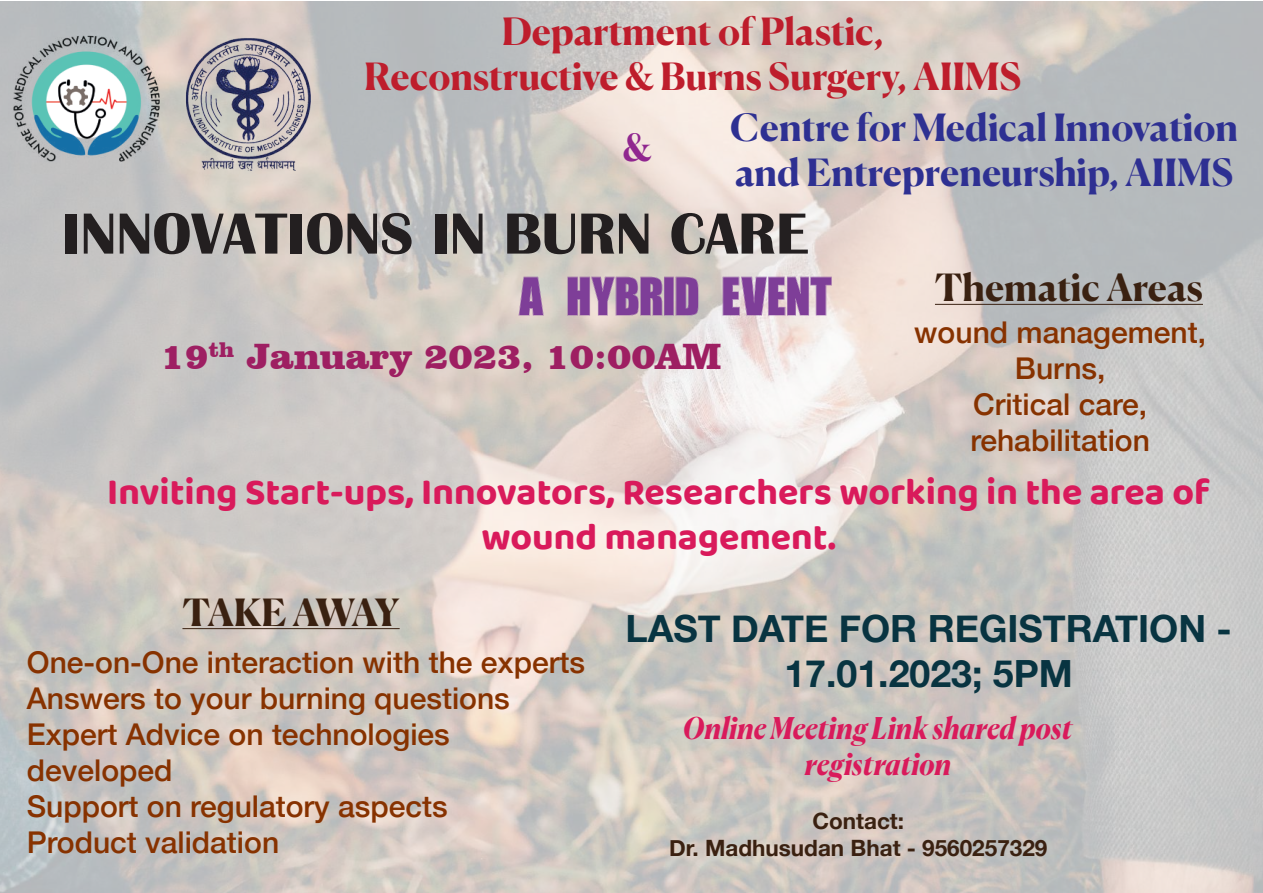
<style>
.page{position:relative;width:1263px;height:893px;background:#fff}
.page>*{position:absolute;margin:0;border:0;box-sizing:border-box;transform-origin:0 0}
.t1{font:700 60px "Britannic";color:#231f20}
.t2{font:54px "Billboard College";letter-spacing:-.025em;color:#7e3e98}
.t3{font:700 37.5px/45px "Baloo Bhaina 2";color:#d91a5b;text-align:center}
.t4{font:700 37.5px/45px "Canela";color:#be1d2c;text-align:center}
.t5{font:700 37.5px/45px "Canela";color:#2e3092}
.t6{font:700 37.5px/45px "Helvetica Neue";color:#083441;text-align:center}
.t7{font:900 37.5px "Clarendon BT";color:#9e1f62}
.t8{font:700 37.5px "Canela";color:#3a2111}
.t9{font:700 37.5px "Canela";letter-spacing:-.075em;color:#3a2111}
.t10{font:700 37.5px "Canela";color:#90268f}
.t11{font:500 30px/36px "Helvetica Neue";color:#873200}
.t12{font:italic 700 30px/36px "Canela";color:#d91a5b;text-align:center}
.t13{font:700 22.5px/27px "Helvetica Neue";color:#3a2111;text-align:center}
</style>
<div class="page">
<img style="left:0;top:1px;width:1263px;height:892px">
<img style="left:183px;top:38px;width:130px;height:132px">
<img style="left:10px;top:31px;width:153px;height:133px">
<hr style="left:182px;top:628px;width:218px;height:1px;background:#3a2111">
<hr style="left:935px;top:304px;width:268px;height:1px;background:#3a2111">
<p class="t4" style="left:364px;top:5px;width:658px">Department of Plastic,<br>Reconstructive &amp; Burns Surgery, AIIMS</p>
<p class="t10" style="left:623px;top:118px;width:30px">&amp;</p>
<p class="t5" style="left:730px;top:102px;width:509px">Centre for Medical Innovation and Entrepreneurship, AIIMS</p>
<h1 class="t1" style="left:62px;top:200px;width:747px">INNOVATIONS IN BURN CARE</h1>
<h2 class="t2" style="left:518px;top:268px;width:317px">A HYBRID EVENT</h2>
<p class="t7" style="left:160px;top:333px;width:562px">19<sup>th</sup> January 2023, 10:00AM</p>
<p class="t8" style="left:935px;top:258px;width:269px">Thematic Areas</p>
<p class="t11" style="left:914px;top:312px;width:293px;text-align:center">wound management,<br>Burns,<br>Critical care, rehabilitation</p>
<p class="t3" style="left:107px;top:469px;width:1104px">Inviting Start-ups, Innovators, Researchers working in the area of wound management.</p>
<p class="t9" style="left:182px;top:583px;width:219px">TAKE AWAY</p>
<p class="t11" style="left:27px;top:642px;width:559px">One-on-One interaction with the experts<br>Answers to your burning questions<br>Expert Advice on technologies developed<br>Support on regulatory aspects<br>Product validation</p>
<p class="t6" style="left:625px;top:607px;width:608px">LAST DATE FOR REGISTRATION -<br>17.01.2023; 5PM</p>
<p class="t12" style="left:683px;top:707px;width:391px">Online Meeting Link shared post registration</p>
<p class="t13" style="left:669px;top:808px;width:380px">Contact:<br>Dr. Madhusudan Bhat - 9560257329</p>
</div>
